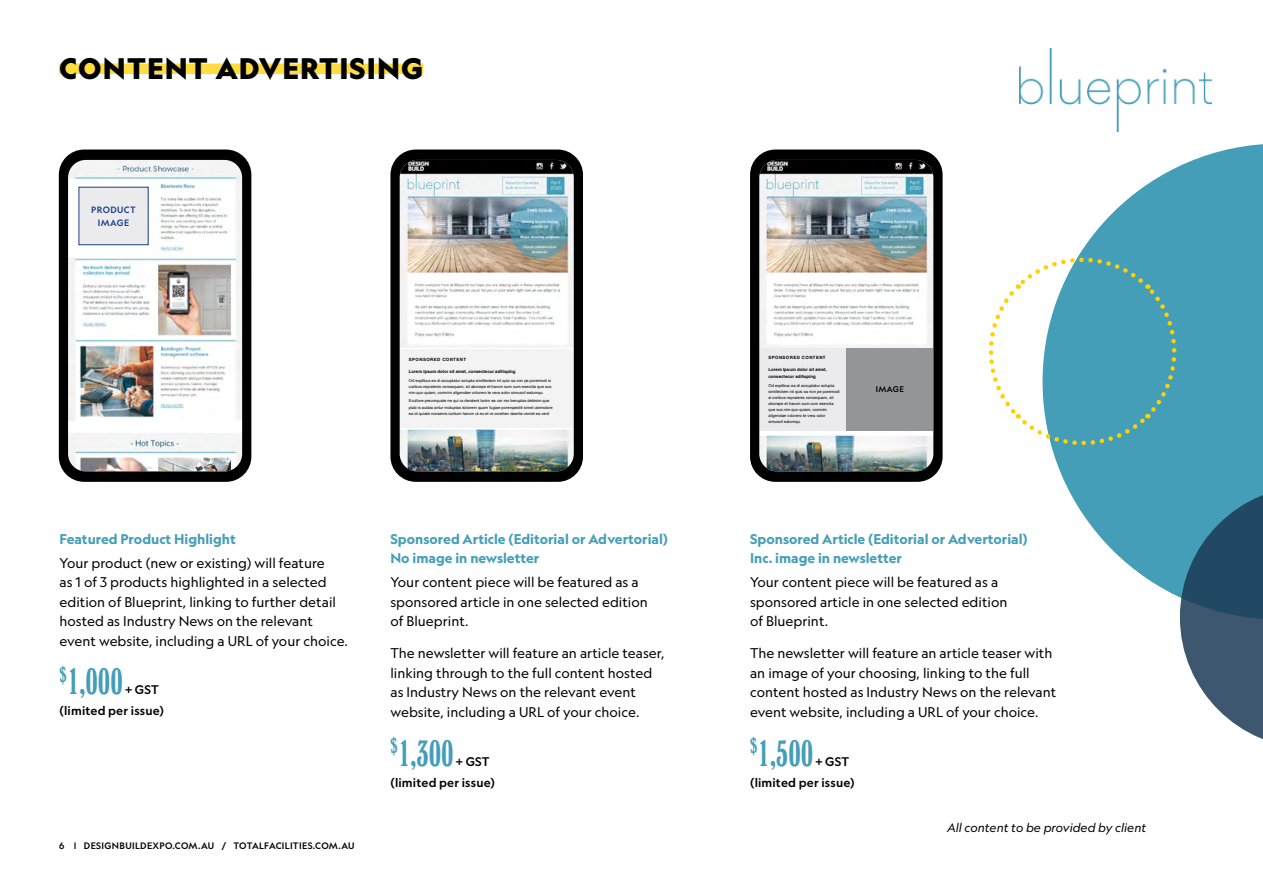
<style>
.page{position:relative;width:1263px;height:893px;background:#fff}
.page>*{position:absolute;margin:0;border:0;box-sizing:border-box;transform-origin:0 0}
.t1{font:37.5px "Windsor BT Elongated";letter-spacing:-.02em;color:#459eb8}
.t2{font:900 28.5px "Geograph";letter-spacing:.04em;color:#000}
.t3{font:13.5px/19.5px "Geograph";color:#000}
.t4{font:700 13.5px/19.5px "Geograph";color:#459eb8}
.t5{font:500 12px/21px "Geograph";letter-spacing:.015em;color:#000}
.t6{font:italic 12px "Geograph";color:#000}
.t7{font:500 9px "Geograph";letter-spacing:.04em;color:#000}
.t8{font:500 8.85px/12.5px "Geograph";letter-spacing:.05em;color:#1a3e89;text-align:center}
.t9{font:500 7.95px "Geograph";letter-spacing:.05em;color:#000}
.t10{font:700 4.35px/6.6px "Helvetica";color:#000}
.t11{font:700 4.35px "Helvetica";letter-spacing:.1em;color:#000}
.t12{font:4.05px/6.1px "Helvetica";color:#000}
</style>
<div class="page">
<img style="left:59px;top:150px;width:192px;height:332px">
<img style="left:750px;top:150px;width:192px;height:332px">
<img style="left:390px;top:150px;width:193px;height:332px">
<div style="left:59px;top:64px;width:364px;height:10px;background:#ffdd40"></div>
<img style="left:1020px;top:48px;width:191px;height:84px">
<svg style="left:1053px;top:144px;width:210px;height:475px;fill:#459eb8"></svg>
<svg style="left:1180px;top:486px;width:83px;height:253px;background:#4e758a"></svg>
<svg style="left:988px;top:252px;width:194px;height:199px"></svg>
<h2 class="t2" style="left:59px;top:50px;width:366px">CONTENT ADVERTISING</h2>
<p class="t8" style="left:91px;top:204px;width:46px">PRODUCT<br>IMAGE</p>
<p class="t11" style="left:409px;top:356px;width:59px">SPONSORED CONTENT</p>
<p class="t10" style="left:409px;top:368px;width:108px">Lorem Ipsum dolor sit amet, consectecur adilisping</p>
<p class="t12" style="left:409px;top:377px;width:144px;text-align:justify">Od explibus ea di accuptatur solupta simillectem int quis sa non pe poremodi si coribus repratenis nonsequam, sit aborepe et harum sum cum exercita que sus nim quo quiam, comnim aligendae volorero te vera solor simuscil eatumqu.</p>
<p class="t12" style="left:409px;top:398px;width:145px">Ecullore perumquate ne qui ra deratent lanim ea cor mo beruptas debisim que plab is autata antur moluptas dolorem quam fugiae porerspediti simet utemolore ea id quiate nonsenis iuntium harum ut es et re corehen daerita veniet ea vent</p>
<p class="t4" style="left:60px;top:529px;width:178px">Featured Product Highlight</p>
<p class="t3" style="left:60px;top:553px;width:290px">Your product (new or existing) will feature<br>as 1 of 3 products highlighted in a selected edition of Blueprint, linking to further detail hosted as Industry News on the relevant event website, including a URL of your choice.</p>
<h1 class="t1" style="left:60px;top:659px;width:65px"><sup>$</sup>1,000</h1>
<p class="t5" style="left:60px;top:679px;width:106px;text-indent:65px">+ GST (limited per issue)</p>
<p class="t7" style="left:59px;top:840px;width:297px">6 | DESIGNBUILDEXPO.COM.AU / TOTALFACILITIES.COM.AU</p>
<p class="t4" style="left:390px;top:529px;width:279px">Sponsored Article (Editorial or Advertorial)<br>No image in newsletter</p>
<p class="t3" style="left:390px;top:572px;width:259px">Your content piece will be featured as a sponsored article in one selected edition of Blueprint.</p>
<p class="t3" style="left:390px;top:643px;width:276px">The newsletter will feature an article teaser, linking through to the full content hosted as Industry News on the relevant event website, including a URL of your choice.</p>
<h1 class="t1" style="left:390px;top:730px;width:65px"><sup>$</sup>1,300</h1>
<p class="t5" style="left:390px;top:751px;width:106px;text-indent:65px">+ GST (limited per issue)</p>
<p class="t11" style="left:768px;top:354px;width:59px">SPONSORED CONTENT</p>
<p class="t10" style="left:768px;top:367px;width:60px">Lorem Ipsum dolor sit amet, consectecur adilisping</p>
<p class="t12" style="left:768px;top:382px;width:73px">Od explibus ea di accuptatur solupta simillectem int quis sa non pe poremodi si coribus repratenis nonsequam, sit aborepe et harum sum cum exercita que sus nim quo quiam, comnim aligendae volorero te vera solor simuscil eatumqu.</p>
<p class="t9" style="left:876px;top:384px;width:30px">IMAGE</p>
<p class="t4" style="left:750px;top:529px;width:279px">Sponsored Article (Editorial or Advertorial)<br>Inc. image in newsletter</p>
<p class="t3" style="left:750px;top:572px;width:259px">Your content piece will be featured as a sponsored article in one selected edition of Blueprint.</p>
<p class="t3" style="left:750px;top:643px;width:308px">The newsletter will feature an article teaser with an image of your choosing, linking to the full content hosted as Industry News on the relevant event website, including a URL of your choice.</p>
<h1 class="t1" style="left:750px;top:730px;width:65px"><sup>$</sup>1,500</h1>
<p class="t5" style="left:750px;top:751px;width:106px;text-indent:65px">+ GST (limited per issue)</p>
<p class="t6" style="left:947px;top:820px;width:201px">All content to be provided by client</p>
</div>
